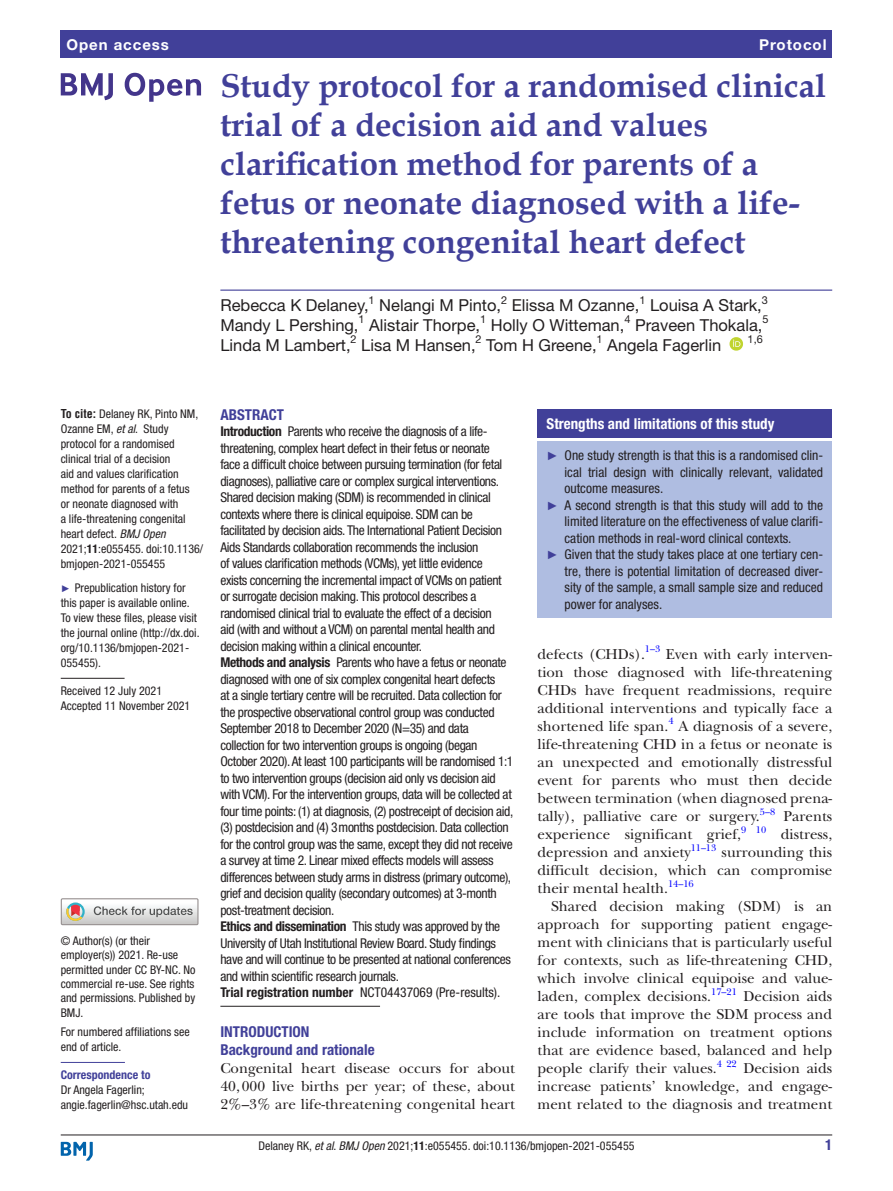
<style>
.page{position:relative;width:893px;height:1191px;background:#fff}
.page>*{position:absolute;margin:0;border:0;box-sizing:border-box;transform-origin:0 0}
.t1{font:700 33px/39px "Book Antiqua";color:#414099}
.t2{font:16.5px "Helvetica Neue LT Std";color:#231f20}
.t3{font:15px/18px "New Baskerville";color:#231f20;text-align:justify}
.t4{font:700 condensed 15px/18px "Helvetica Neue LT Std";color:#414099}
.t5{font:700 condensed 15px "Helvetica Neue LT Std";color:#fff}
.t6{font:700 15px "Helvetica Neue LT Std";letter-spacing:.065em;color:#fff}
.t7{font:condensed 13.5px/16.5px "Helvetica Neue LT Std";letter-spacing:-.025em;color:#231f20}
.t8{font:condensed 13.5px "Helvetica Neue LT Std";color:#231f20}
.t9{font:condensed 12px/15px "Helvetica Neue LT Std";color:#231f20}
.t10{font:700 condensed 12px "Helvetica Neue LT Std";color:#414099}
.t11{font:10.95px "Helvetica Neue LT Std";color:#231f20}
.t12{font:9.9px "New Baskerville";color:#00f}
.s1{font-family:"Helvetica LT Std";font-weight:700}
.s2{font-style:italic}
.s3{font-weight:700}
.s4{font-family:"Arial";font-stretch:normal;font-size:9.75px;color:#414099}
.s5{font-family:"Arial";font-stretch:normal;font-size:12px;color:#414099}
</style>
<div class="page">
<hr style="left:61px;top:1134px;width:771px;height:1px;background:#231f20">
<svg style="left:61px;top:1141px;width:32px;height:19px"></svg>
<div style="left:61px;top:31px;width:771px;height:27px;background:#414099"></div>
<hr style="left:220px;top:289px;width:612px;height:2px;background:#414099">
<svg style="left:729px;top:337px;width:14px;height:14px"></svg>
<hr style="left:61px;top:678px;width:64px;height:1px;background:#231f20">
<hr style="left:61px;top:1062px;width:64px;height:1px;background:#414099">
<svg style="left:61px;top:73px;width:52px;height:27px"></svg>
<svg style="left:125px;top:73px;width:76px;height:29px"></svg>
<div style="left:61px;top:898px;width:138px;height:27px;border:1px solid #969090"></div>
<svg style="left:61px;top:898px;width:137px;height:26px"></svg>
<hr style="left:220px;top:1006px;width:160px;height:1px;background:#231f20">
<div style="left:538px;top:409px;width:294px;height:29px;background:#414099"></div>
<div style="left:538px;top:442px;width:294px;height:176px;background:#afbde1"></div>
<p class="t6" style="left:66px;top:35px;width:104px">Open access</p>
<p class="t6" style="left:759px;top:35px;width:69px">Protocol</p>
<h1 class="t1" style="left:220px;top:66px;width:607px">Study protocol for a randomised clinical trial of a decision aid and values clarification method for parents of a fetus or neonate diagnosed with a life&shy;threatening congenital heart defect</h1>
<p class="t2" style="left:220px;top:296px;width:150px">Rebecca K Delaney,</p>
<p class="t11" style="left:369px;top:293px;width:8px">1</p>
<p class="t2" style="left:379px;top:296px;width:123px">Nelangi M Pinto,</p>
<p class="t11" style="left:501px;top:293px;width:8px">2</p>
<p class="t2" style="left:512px;top:296px;width:129px">Elissa M Ozanne,</p>
<p class="t11" style="left:639px;top:293px;width:8px">1</p>
<p class="t2" style="left:650px;top:296px;width:113px">Louisa A Stark,</p>
<p class="t11" style="left:762px;top:293px;width:8px">3</p>
<p class="t2" style="left:220px;top:315px;width:140px">Mandy L Pershing,</p>
<p class="t11" style="left:359px;top:313px;width:8px">1</p>
<p class="t2" style="left:369px;top:315px;width:112px">Alistair Thorpe,</p>
<p class="t11" style="left:480px;top:313px;width:8px">1</p>
<p class="t2" style="left:491px;top:315px;width:135px">Holly O Witteman,</p>
<p class="t11" style="left:624px;top:313px;width:8px">4</p>
<p class="t2" style="left:635px;top:315px;width:129px">Praveen Thokala,</p>
<p class="t11" style="left:762px;top:313px;width:8px">5</p>
<p class="t2" style="left:220px;top:335px;width:132px">Linda M Lambert,</p>
<p class="t11" style="left:351px;top:333px;width:8px">2</p>
<p class="t2" style="left:361px;top:335px;width:116px">Lisa M Hansen,</p>
<p class="t11" style="left:476px;top:333px;width:8px">2</p>
<p class="t2" style="left:486px;top:335px;width:112px">Tom H Greene,</p>
<p class="t11" style="left:597px;top:333px;width:8px">1</p>
<p class="t2" style="left:607px;top:335px;width:115px">Angela Fagerlin</p>
<p class="t11" style="left:748px;top:333px;width:17px">1,6</p>
<p class="t9" style="left:61px;top:406px;width:144px"><span class="s1">To cite:</span> Delaney RK, Pinto NM,<br>Ozanne EM, <span class="s2">et al</span>. Study protocol for a randomised clinical trial of a decision<br>aid and values clarification method for parents of a fetus<br>or neonate diagnosed with<br>a life-threatening congenital heart defect. <span class="s2">BMJ Open<br></span>2021;<span class="s3">11</span>:e055455. doi:10.1136/ bmjopen-2021-055455</p>
<p class="t9" style="left:61px;top:580px;width:140px"><span class="s4">►</span> Prepublication history for this paper is available online.<br>To view these files, please visit the journal online (http://dx.doi. org/10.1136/bmjopen-2021-<br>055455).</p>
<p class="t9" style="left:61px;top:683px;width:131px">Received 12 July 2021<br>Accepted 11 November 2021</p>
<p class="t9" style="left:61px;top:933px;width:136px;line-height:14.4px">© Author(s) (or their employer(s)) 2021. Re-use permitted under CC BY-NC. No commercial re-use. See rights and permissions. Published by<br>BMJ.</p>
<p class="t9" style="left:61px;top:1024px;width:130px">For numbered affiliations see end of article.</p>
<p class="t10" style="left:61px;top:1067px;width:91px">Correspondence to</p>
<p class="t9" style="left:61px;top:1082px;width:129px">Dr Angela Fagerlin; angie.fagerlin@hsc.utah.edu</p>
<p class="t4" style="left:220px;top:405px;width:65px">ABSTRACT</p>
<p class="t7" style="left:220px;top:423px;width:295px"><span class="s3">Introduction</span> Parents who receive the diagnosis of a life&shy;threatening, complex heart defect in their fetus or neonate<br>face a difficult choice between pursuing termination (for fetal diagnoses), palliative care or complex surgical interventions.<br>Shared decision making (SDM) is recommended in clinical contexts where there is clinical equipoise. SDM can be facilitated by decision aids. The International Patient Decision Aids Standards collaboration recommends the inclusion<br>of values clarification methods (VCMs), yet little evidence<br>exists concerning the incremental impact of VCMs on patient or surrogate decision making. This protocol describes a randomised clinical trial to evaluate the effect of a decision<br>aid (with and without a VCM) on parental mental health and decision making within a clinical encounter.<br><span class="s3">Methods and analysis</span> Parents who have a fetus or neonate diagnosed with one of six complex congenital heart defects<br>at a single tertiary centre will be recruited. Data collection for the prospective observational control group was conducted September 2018 to December 2020 (N=35) and data collection for two intervention groups is ongoing (began October 2020). At least 100 participants will be randomised 1:1 to two intervention groups (decision aid only vs decision aid with VCM). For the intervention groups, data will be collected at four time points: (1) at diagnosis, (2) postreceipt of decision aid, (3) postdecision and (4) 3months postdecision. Data collection for the control group was the same, except they did not receive a survey at time 2. Linear mixed effects models will assess differences between study arms in distress (primary outcome), grief and decision quality (secondary outcomes) at 3-month post-treatment decision.<br><span class="s3">Ethics and dissemination</span> This study was approved by the University of Utah Institutional Review Board. Study findings have and will continue to be presented at national conferences and within scientific research journals.<br><span class="s3">Trial registration number</span> NCT04437069 (Pre-results).</p>
<p class="t4" style="left:220px;top:1022px;width:156px">INTRODUCTION<br>Background and rationale</p>
<p class="t3" style="left:220px;top:1059px;width:296px">Congenital heart disease occurs for about 40,000 live births per year; of these, about 2%–3% are life-threatening congenital heart</p>
<p class="t5" style="left:547px;top:414px;width:229px">Strengths and limitations of this study</p>
<p class="t8" style="left:547px;top:448px;width:278px"><span class="s5">►</span> One study strength is that this is a randomised clin-</p>
<p class="t8" style="left:565px;top:464px;width:260px">ical trial design with clinically relevant, validated</p>
<p class="t8" style="left:565px;top:481px;width:100px">outcome measures.</p>
<p class="t8" style="left:547px;top:497px;width:278px"><span class="s5">►</span> A second strength is that this study will add to the</p>
<p class="t8" style="left:565px;top:514px;width:260px">limited literature on the effectiveness of value clarifi-</p>
<p class="t8" style="left:565px;top:530px;width:228px">cation methods in real-word clinical contexts.</p>
<p class="t8" style="left:547px;top:547px;width:278px"><span class="s5">►</span> Given that the study takes place at one tertiary cen-</p>
<p class="t8" style="left:565px;top:563px;width:260px">tre, there is potential limitation of decreased diver-</p>
<p class="t8" style="left:565px;top:580px;width:260px">sity of the sample, a small sample size and reduced</p>
<p class="t8" style="left:565px;top:596px;width:99px">power for analyses.</p>
<p class="t3" style="left:538px;top:645px;width:296px">defects (CHDs).<sup>1–3</sup> Even with early interven&shy;tion those diagnosed with life-threatening CHDs have frequent readmissions, require additional interventions and typically face a shortened life span.</p>
<p class="t12" style="left:668px;top:715px;width:7px">4</p>
<p class="t3" style="left:538px;top:717px;width:296px;text-indent:141px">A diagnosis of a severe, life-threatening CHD in a fetus or neonate is an unexpected and emotionally distressful event for parents who must then decide between termination (when diagnosed prena&shy;tally), palliative care or surgery.</p>
<p class="t12" style="left:760px;top:805px;width:17px">5–8</p>
<p class="t3" style="left:784px;top:807px;width:50px">Parents</p>
<p class="t12" style="left:741px;top:823px;width:27px">9 10</p>
<p class="t3" style="left:781px;top:825px;width:53px">distress,</p>
<p class="t3" style="left:538px;top:825px;width:205px">experience significant grief,</p>
<p class="t3" style="left:538px;top:843px;width:155px">depression and anxiety</p>
<p class="t12" style="left:691px;top:841px;width:27px">11–13</p>
<p class="t3" style="left:538px;top:843px;width:296px;text-indent:184px">surrounding this difficult decision, which can compromise their mental health.</p>
<p class="t12" style="left:668px;top:877px;width:27px">14–16</p>
<p class="t3" style="left:538px;top:897px;width:296px;text-indent:14px">Shared decision making (SDM) is an approach for supporting patient engage&shy;ment with clinicians that is particularly useful for contexts, such as life-threatening CHD, which involve clinical equipoise and value&shy;laden, complex decisions.</p>
<p class="t12" style="left:711px;top:985px;width:27px">17–21</p>
<p class="t3" style="left:538px;top:987px;width:296px;text-indent:206px">Decision aids are tools that improve the SDM process and include information on treatment options that are evidence based, balanced and help people clarify their values.</p>
<p class="t12" style="left:717px;top:1057px;width:21px">4 22</p>
<p class="t3" style="left:538px;top:1059px;width:296px;text-indent:206px">Decision aids increase patients’ knowledge, and engage&shy;ment related to the diagnosis and treatment</p>
<p class="t9" style="left:258px;top:1137px;width:378px">Delaney RK, <span class="s2">et al</span>. <span class="s2">BMJ Open</span> 2021;<span class="s3">11</span>:e055455. doi:10.1136/bmjopen-2021-055455</p>
<p class="t4" style="left:825px;top:1135px;width:9px">1</p>
</div>
